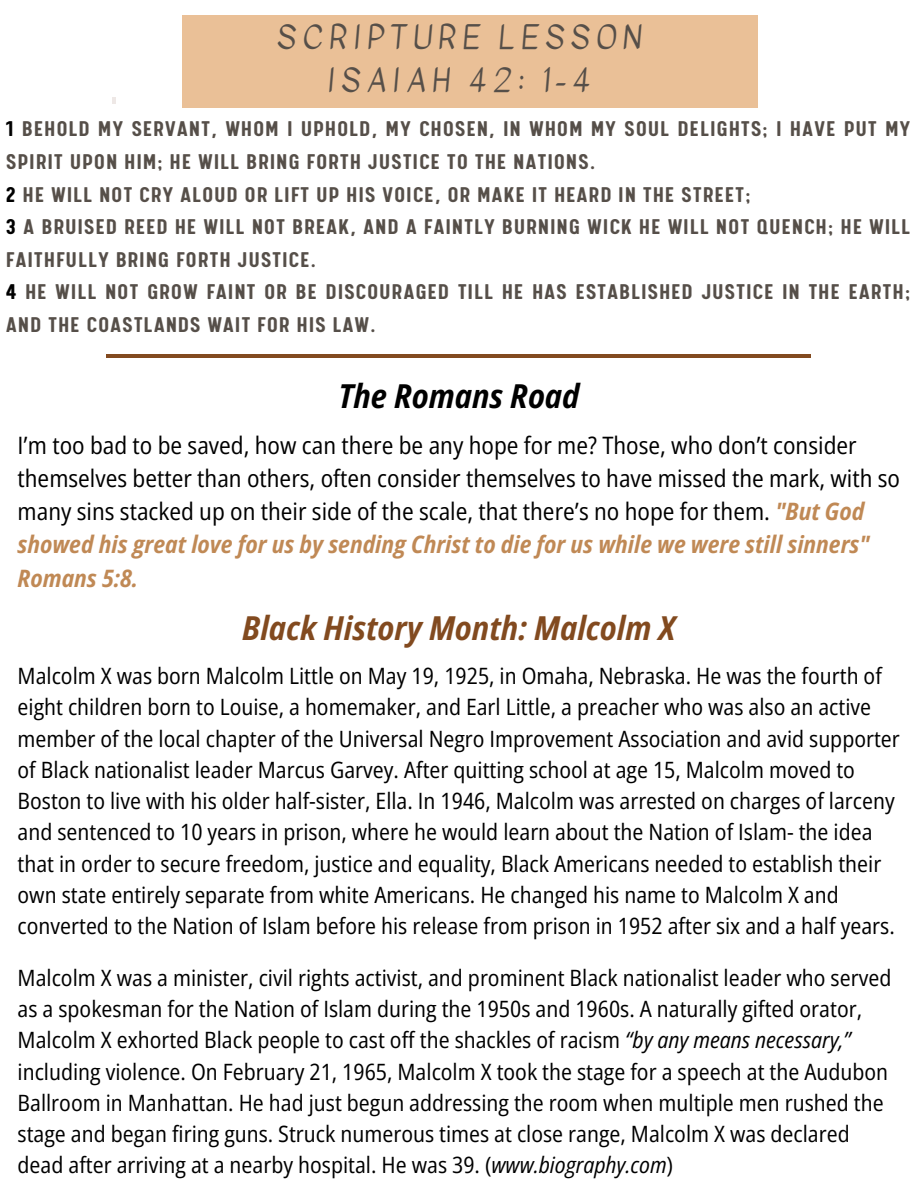
<style>
.page{position:relative;width:918px;height:1188px;background:#fff}
.page>*{position:absolute;margin:0;border:0;box-sizing:border-box;transform-origin:0 0}
.t1{font:italic 700 semi-condensed 33px "Open Sans";color:#824a1f}
.t2{font:italic 700 semi-condensed 33px "Open Sans";color:#000}
.t3{font:31.5px/43.8px "Kavivanar";letter-spacing:.18em;color:#564f49;text-align:center}
.t4{font:700 24px/32.7px "Calps";letter-spacing:.06em;color:#564f49}
.t5{font:semi-condensed 24px/33.2px "Open Sans";color:#000}
.t6{font:semi-condensed 22.5px/31.2px "Open Sans";color:#000}
.s1{color:#000}
.s2{font-weight:700;font-style:italic;color:#c08955}
.s3{font-style:italic}
</style>
<div class="page">
<svg style="left:112px;top:98px;width:3px;height:6px"></svg>
<div style="left:182px;top:15px;width:576px;height:93px;background:#eac097"></div>
<hr style="left:107px;top:354px;width:704px;height:4px;background:#824a1f">
<h2 class="t3" style="left:277px;top:15px;width:366px">SCRIPTURE LESSON<br>ISAIAH 42: 1-4</h2>
<p class="t4" style="left:6px;top:116px;width:905px"><span class="s1">1</span> BEHOLD MY SERVANT, WHOM I UPHOLD, MY CHOSEN, IN WHOM MY SOUL DELIGHTS; I HAVE PUT MY SPIRIT UPON HIM; HE WILL BRING FORTH JUSTICE TO THE NATIONS.<br><span class="s1">2</span> HE WILL NOT CRY ALOUD OR LIFT UP HIS VOICE, OR MAKE IT HEARD IN THE STREET;<br><span class="s1">3</span> A BRUISED REED HE WILL NOT BREAK, AND A FAINTLY BURNING WICK HE WILL NOT QUENCH; HE WILL FAITHFULLY BRING FORTH JUSTICE.<br><span class="s1">4</span> HE WILL NOT GROW FAINT OR BE DISCOURAGED TILL HE HAS ESTABLISHED JUSTICE IN THE EARTH; AND THE COASTLANDS WAIT FOR HIS LAW.</p>
<p class="t2" style="left:338px;top:373px;width:243px">The Romans Road</p>
<h1 class="t5" style="left:18px;top:428px;width:884px">I’m too bad to be saved, how can there be any hope for me? Those, who don’t consider themselves better than others, often consider themselves to have missed the mark, with so many sins stacked up on their side of the scale, that there’s no hope for them. <span class="s2">"But God showed his great love for us by sending Christ to die for us while we were still sinners" Romans 5:8.</span></h1>
<h3 class="t1" style="left:242px;top:604px;width:435px">Black History Month: Malcolm X</h3>
<p class="t6" style="left:18px;top:660px;width:884px">Malcolm X was born Malcolm Little on May 19, 1925, in Omaha, Nebraska. He was the fourth of eight children born to Louise, a homemaker, and Earl Little, a preacher who was also an active member of the local chapter of the Universal Negro Improvement Association and avid supporter of Black nationalist leader Marcus Garvey. After quitting school at age 15, Malcolm moved to Boston to live with his older half-sister, Ella. In 1946, Malcolm was arrested on charges of larceny and sentenced to 10 years in prison, where he would learn about the Nation of Islam- the idea that in order to secure freedom, justice and equality, Black Americans needed to establish their own state entirely separate from white Americans. He changed his name to Malcolm X and converted to the Nation of Islam before his release from prison in 1952 after six and a half years.</p>
<h2 class="t6" style="left:18px;top:962px;width:875px">Malcolm X was a minister, civil rights activist, and prominent Black nationalist leader who served as a spokesman for the Nation of Islam during the 1950s and 1960s. A naturally gifted orator, Malcolm X exhorted Black people to cast off the shackles of racism <span class="s3">“by any means necessary,” </span>including violence. On February 21, 1965, Malcolm X took the stage for a speech at the Audubon Ballroom in Manhattan. He had just begun addressing the room when multiple men rushed the stage and began firing guns. Struck numerous times at close range, Malcolm X was declared dead after arriving at a nearby hospital. He was 39. (<span class="s3">www.biography.com</span>)</h2>
</div>
